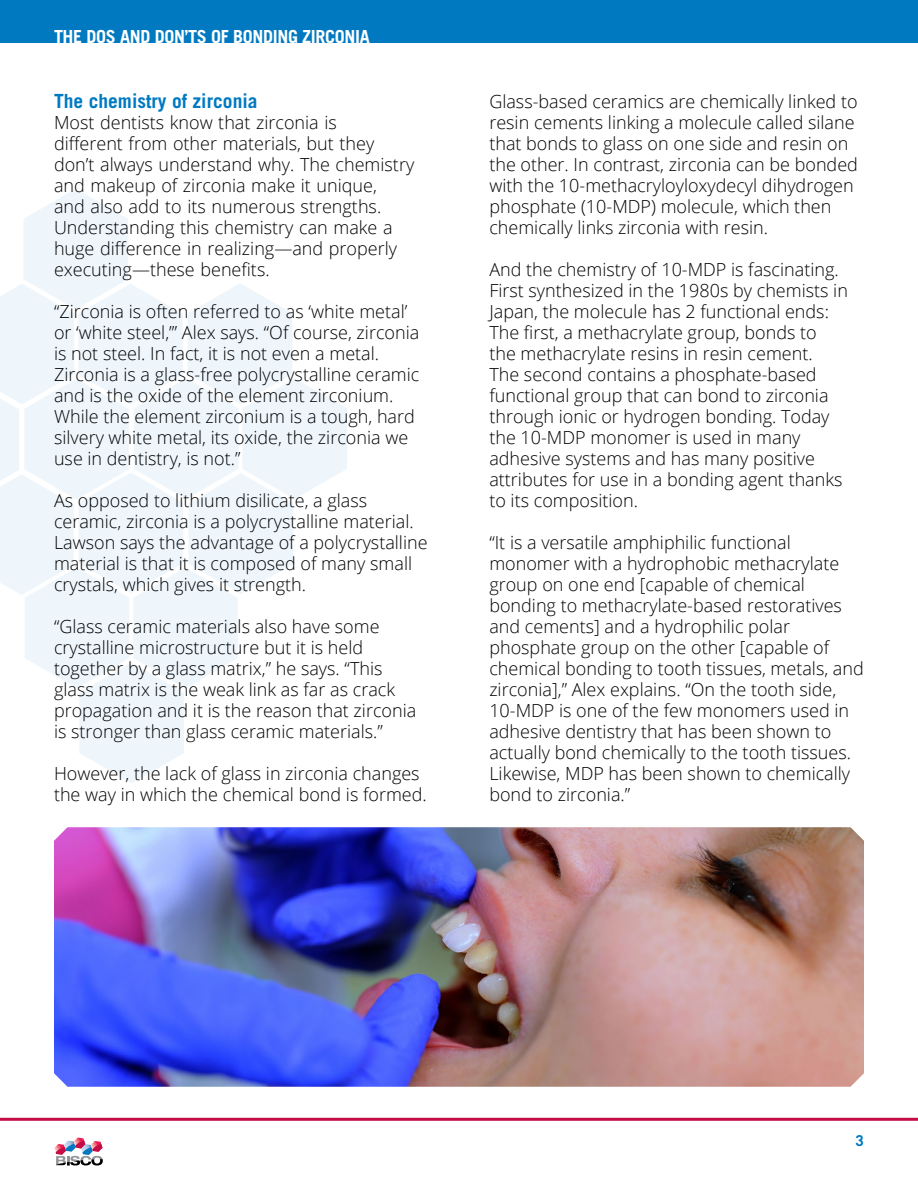
<style>
.page{position:relative;width:918px;height:1188px;background:#fff}
.page>*{position:absolute;margin:0;border:0;box-sizing:border-box;transform-origin:0 0}
.t1{font:700 19.5px "Trade Gothic LT Std";color:#0079c1}
.t2{font:300 18px/21px "Open Sans";color:#000}
.t3{font:700 18px "Trade Gothic LT Std";letter-spacing:-.02em;color:#fff}
.t4{font:700 15px "Trade Gothic LT Std";color:#0079c1}
</style>
<div class="page">
<div style="left:0;top:0;width:918px;height:42px;background:#0079c1"></div>
<hr style="left:0;top:1118px;width:918px;height:3px;background:#c60c46">
<svg style="left:54px;top:1138px;width:49px;height:27px"></svg>
<svg style="left:0;top:189px;width:347px;height:594px"></svg>
<img style="left:54px;top:827px;width:810px;height:260px">
<p class="t3" style="left:54px;top:26px;width:317px">THE DOS AND DON’TS OF BONDING ZIRCONIA</p>
<p class="t1" style="left:54px;top:89px;width:205px">The chemistry of zirconia</p>
<p class="t2" style="left:54px;top:111px;width:362px">Most dentists know that zirconia is<br>different from other materials, but they don’t always understand why. The chemistry and makeup of zirconia make it unique,<br>and also add to its numerous strengths.<br>Understanding this chemistry can make a huge difference in realizing—and properly executing—these benefits.</p>
<p class="t2" style="left:54px;top:301px;width:367px">“Zirconia is often referred to as ‘white metal’ or ‘white steel,’” Alex says. “Of course, zirconia is not steel. In fact, it is not even a metal.<br>Zirconia is a glass-free polycrystalline ceramic and is the oxide of the element zirconium.<br>While the element zirconium is a tough, hard silvery white metal, its oxide, the zirconia we use in dentistry, is not.”</p>
<p class="t2" style="left:54px;top:490px;width:375px">As opposed to lithium disilicate, a glass ceramic, zirconia is a polycrystalline material.<br>Lawson says the advantage of a polycrystalline material is that it is composed of many small crystals, which gives it strength.</p>
<p class="t2" style="left:54px;top:616px;width:364px">“Glass ceramic materials also have some crystalline microstructure but it is held together by a glass matrix,” he says. “This glass matrix is the weak link as far as crack propagation and it is the reason that zirconia is stronger than glass ceramic materials.”</p>
<p class="t2" style="left:54px;top:763px;width:374px">However, the lack of glass in zirconia changes the way in which the chemical bond is formed.</p>
<p class="t2" style="left:489px;top:91px;width:370px">Glass-based ceramics are chemically linked to resin cements linking a molecule called silane that bonds to glass on one side and resin on the other. In contrast, zirconia can be bonded with the 10-methacryloyloxydecyl dihydrogen phosphate (10-MDP) molecule, which then chemically links zirconia with resin.</p>
<p class="t2" style="left:489px;top:259px;width:360px">And the chemistry of 10-MDP is fascinating.<br>First synthesized in the 1980s by chemists in Japan, the molecule has 2 functional ends:<br>The first, a methacrylate group, bonds to<br>the methacrylate resins in resin cement.<br>The second contains a phosphate-based functional group that can bond to zirconia through ionic or hydrogen bonding. Today the 10-MDP monomer is used in many adhesive systems and has many positive attributes for use in a bonding agent thanks to its composition.</p>
<p class="t2" style="left:489px;top:532px;width:376px">“It is a versatile amphiphilic functional monomer with a hydrophobic methacrylate group on one end [capable of chemical bonding to methacrylate-based restoratives and cements] and a hydrophilic polar phosphate group on the other [capable of chemical bonding to tooth tissues, metals, and zirconia],” Alex explains. “On the tooth side, 10-MDP is one of the few monomers used in adhesive dentistry that has been shown to actually bond chemically to the tooth tissues.<br>Likewise, MDP has been shown to chemically bond to zirconia.”</p>
<p class="t4" style="left:856px;top:1131px;width:10px">3</p>
</div>
